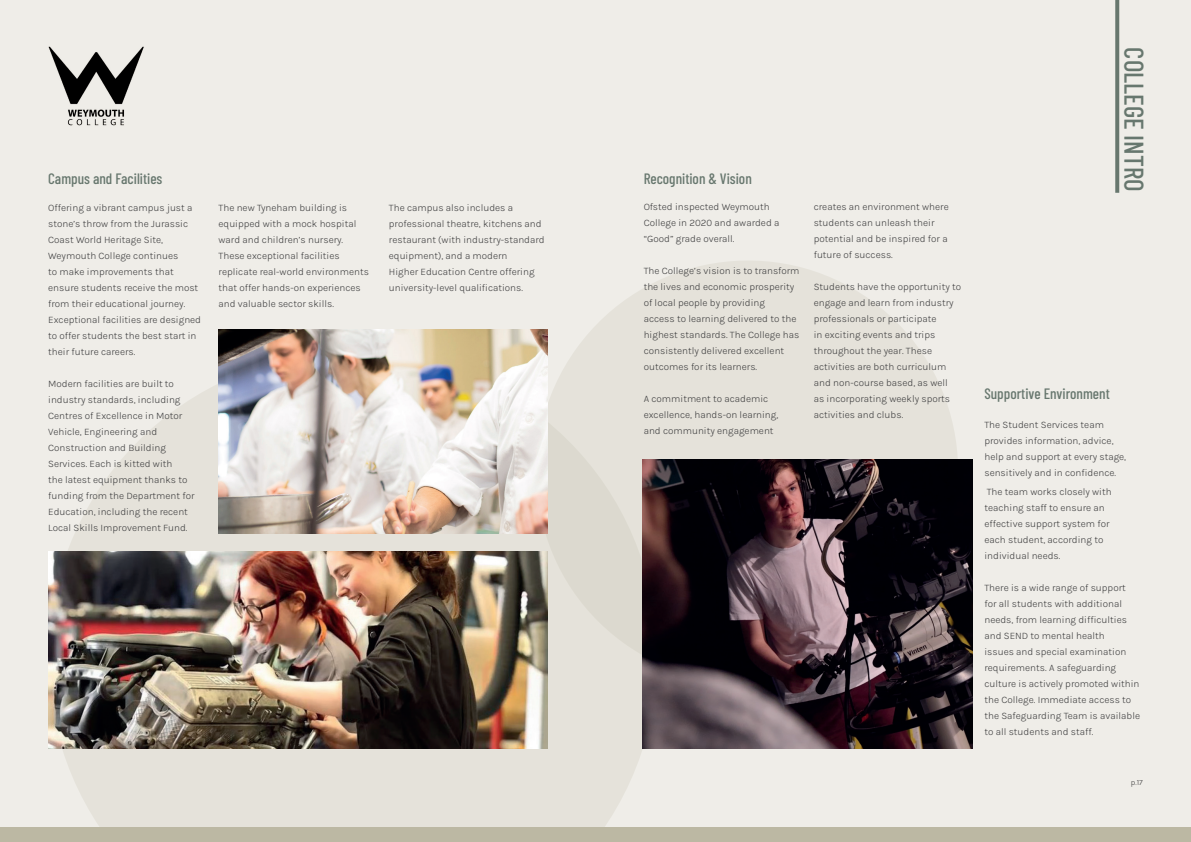
<style>
.page{position:relative;width:1191px;height:842px;background:#efede8}
.page>*{position:absolute;margin:0;border:0;box-sizing:border-box;transform-origin:0 0}
.t1{font:500 27px "Barlow Condensed";color:#67776e}
.t2{font:500 15px "Barlow Condensed";color:#67776e}
.t3{font:10px/16px "Karla";color:#3e3e3f}
.t4{font:8px "Karla";color:#3e3e3f}
</style>
<div class="page">
<svg style="left:48px;top:329px;width:650px;height:498px;fill:#e5e2da"></svg>
<svg style="left:508px;top:261px;width:465px;height:450px;fill:#e5e2da"></svg>
<img style="left:48px;top:46px;width:96px;height:80px">
<img style="left:48px;top:552px;width:499px;height:197px">
<img style="left:218px;top:330px;width:329px;height:204px">
<img style="left:643px;top:459px;width:329px;height:289px">
<svg style="left:1115px;top:0;width:4px;height:193px"></svg>
<div style="left:0;top:827px;width:1191px;height:15px;background:#bcb8a3"></div>
<h2 class="t2" style="left:48px;top:168px;width:116px">Campus and Facilities</h2>
<p class="t3" style="left:48px;top:200px;width:154px">Offering a vibrant campus just a stone’s throw from the Jurassic<br>Coast World Heritage Site,<br>Weymouth College continues<br>to make improvements that ensure students receive the most from their educational journey.<br>Exceptional facilities are designed to offer students the best start in their future careers.</p>
<p class="t3" style="left:48px;top:376px;width:148px">Modern facilities are built to industry standards, including<br>Centres of Excellence in Motor<br>Vehicle, Engineering and<br>Construction and Building<br>Services. Each is kitted with<br>the latest equipment thanks to funding from the Department for<br>Education, including the recent<br>Local Skills Improvement Fund.</p>
<p class="t3" style="left:218px;top:200px;width:152px">The new Tyneham building is equipped with a mock hospital ward and children’s nursery.<br>These exceptional facilities replicate real-world environments that offer hands-on experiences and valuable sector skills.</p>
<p class="t3" style="left:389px;top:200px;width:157px">The campus also includes a professional theatre, kitchens and restaurant (with industry-standard equipment), and a modern<br>Higher Education Centre offering university-level qualifications.</p>
<h2 class="t2" style="left:643px;top:168px;width:110px">Recognition &amp; Vision</h2>
<p class="t3" style="left:643px;top:199px;width:137px">Ofsted inspected Weymouth<br>College in 2020 and awarded a “Good” grade overall.</p>
<p class="t3" style="left:643px;top:263px;width:157px">The College’s vision is to transform the lives and economic prosperity of local people by providing<br>access to learning delivered to the highest standards. The College has consistently delivered excellent outcomes for its learners.</p>
<p class="t3" style="left:643px;top:391px;width:136px">A commitment to academic excellence, hands-on learning, and community engagement</p>
<p class="t3" style="left:813px;top:199px;width:136px">creates an environment where students can unleash their potential and be inspired for a future of success.</p>
<p class="t3" style="left:813px;top:279px;width:149px">Students have the opportunity to engage and learn from industry professionals or participate<br>in exciting events and trips throughout the year. These activities are both curriculum and non-course based, as well<br>as incorporating weekly sports activities and clubs.</p>
<h1 class="t1" style="left:1153px;top:47px;width:145px;rotate:90deg">COLLEGE INTRO</h1>
<h2 class="t2" style="left:984px;top:383px;width:127px">Supportive Environment</h2>
<p class="t3" style="left:984px;top:416px;width:143px">The Student Services team provides information, advice, help and support at every stage, sensitively and in confidence.</p>
<p class="t3" style="left:984px;top:483px;width:129px">The team works closely with teaching staff to ensure an effective support system for each student, according to individual needs.</p>
<p class="t3" style="left:984px;top:579px;width:157px">There is a wide range of support for all students with additional needs, from learning difficulties and SEND to mental health<br>issues and special examination requirements. A safeguarding culture is actively promoted within the College. Immediate access to the Safeguarding Team is available to all students and staff.</p>
<p class="t4" style="left:1130px;top:777px;width:14px">p.17</p>
</div>
